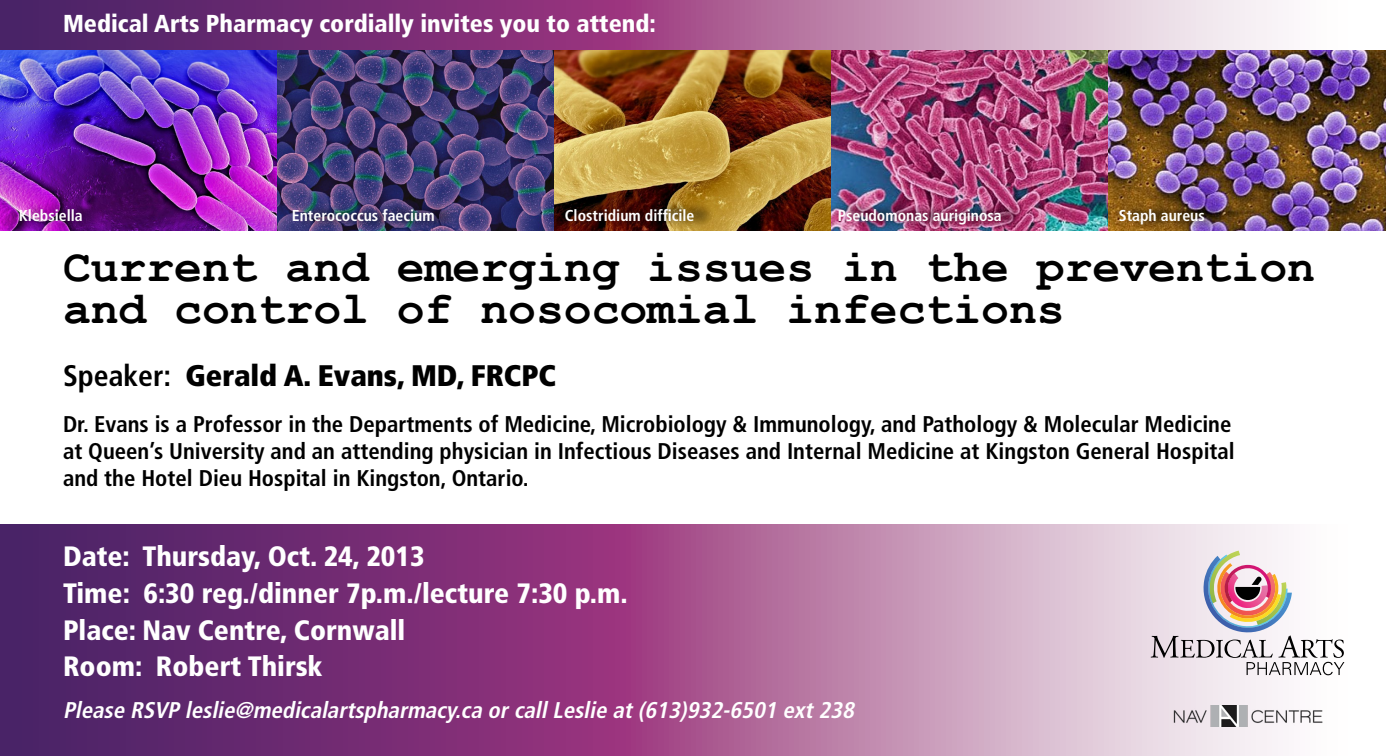
<style>
.page{position:relative;width:1386px;height:756px;background:#fff}
.page>*{position:absolute;margin:0;border:0;box-sizing:border-box;transform-origin:0 0}
.t1{font:700 46.38px/42px "Courier New";color:#000}
.t2{font:900 condensed 29.75px "Frutiger";color:#000}
.t3{font:900 condensed 28px/36.8px "Frutiger";color:#fff}
.t4{font:900 condensed 24.5px "Frutiger";color:#fff}
.t5{font:700 condensed 22.75px/27.3px "Frutiger";color:#000}
.t6{font:italic 700 condensed 22.75px "Frutiger";color:#fff}
.t7{font:700 condensed 15.75px "Frutiger";color:#fff}
.s1{font-weight:700}
</style>
<div class="page">
<svg style="left:0;top:524px;width:1345px;height:232px;background:#9b6195"></svg>
<svg style="left:1151px;top:551px;width:193px;height:124px"></svg>
<img style="left:0;top:49px;width:1386px;height:181px">
<svg style="left:0;top:0;width:1283px;height:49px;background:#9f6799"></svg>
<img style="left:1171px;top:705px;width:153px;height:21px">
<div style="left:23px;top:200px;width:81px;height:30px;background:#000;opacity:.75"></div>
<img style="left:296px;top:200px;width:160px;height:30px">
<svg style="left:569px;top:200px;width:146px;height:30px;background:#592f0f"></svg>
<img style="left:842px;top:200px;width:181px;height:31px">
<img style="left:1123px;top:200px;width:102px;height:31px">
<p class="t4" style="left:63px;top:9px;width:595px">Medical Arts Pharmacy cordially invites you to attend:</p>
<p class="t7" style="left:19px;top:206px;width:65px">Klebsiella</p>
<p class="t7" style="left:292px;top:206px;width:144px">Enterococcus faecium</p>
<p class="t7" style="left:565px;top:206px;width:131px">Clostridium difficile</p>
<p class="t7" style="left:838px;top:206px;width:165px">Pseudomonas auriginosa</p>
<p class="t7" style="left:1119px;top:206px;width:87px">Staph aureus</p>
<h1 class="t1" style="left:63px;top:244px;width:1254px">Current and emerging issues in the prevention and control of nosocomial infections</h1>
<h2 class="t2" style="left:63px;top:358px;width:495px"><span class="s1">Speaker:</span> Gerald A. Evans, MD, FRCPC</h2>
<p class="t5" style="left:63px;top:410px;width:1173px">Dr. Evans is a Professor in the Departments of Medicine, Microbiology &amp; Immunology, and Pathology &amp; Molecular Medicine at Queen’s University and an attending physician in Infectious Diseases and Internal Medicine at Kingston General Hospital and the Hotel Dieu Hospital in Kingston, Ontario.</p>
<p class="t3" style="left:63px;top:538px;width:566px">Date: Thursday, Oct. 24, 2013<br>Time: 6:30 reg./dinner 7p.m./lecture 7:30 p.m.<br>Place: Nav Centre, Cornwall<br>Room: Robert Thirsk</p>
<p class="t6" style="left:63px;top:697px;width:798px">Please RSVP leslie@medicalartspharmacy.ca orcallLeslie at(613)932-6501 ext238</p>
</div>
